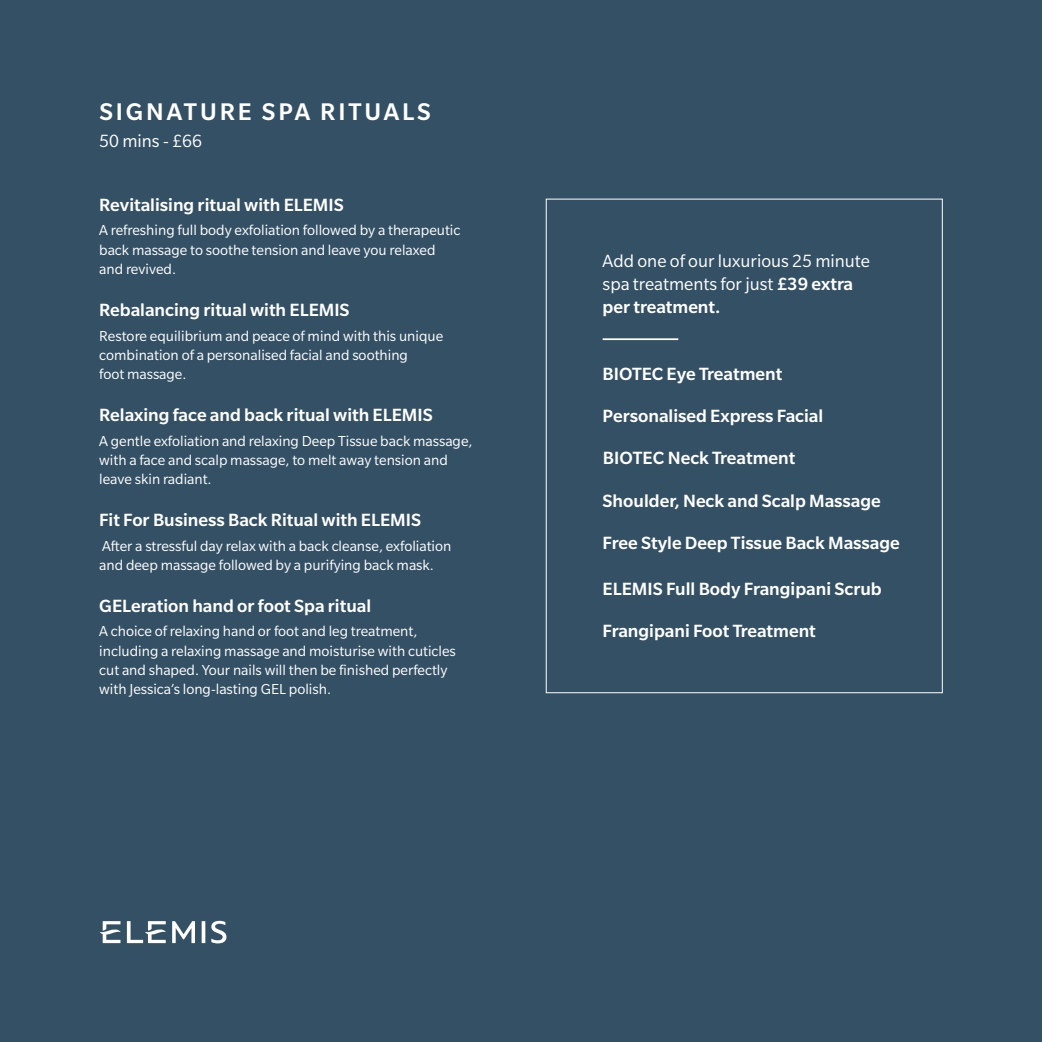
<style>
.page{position:relative;width:1042px;height:1042px;background:#345064}
.page>*{position:absolute;margin:0;border:0;box-sizing:border-box;transform-origin:0 0}
.t1{font:500 26.25px "Slate Pro";letter-spacing:.11em;color:#fff}
.t2{font:500 19.25px/42.4px "Slate Pro";color:#fff}
.t3{font:19.25px/22.8px "Slate Pro";color:#fff}
.t4{font:15.75px/19.2px "Slate Pro";color:#fff}
.s1{font-weight:500}
</style>
<div class="page">
<hr style="left:602px;top:338px;width:76px;height:2px;background:#fff">
<svg style="left:100px;top:921px;width:126px;height:22px"></svg>
<h1 class="t1" style="left:99px;top:97px;width:333px">SIGNATURE SPA RITUALS</h1>
<p class="t3" style="left:99px;top:130px;width:104px">50 mins - £66</p>
<p class="t2" style="left:99px;top:184px;width:246px">Revitalising ritual with ELEMIS</p>
<p class="t4" style="left:99px;top:221px;width:363px">A refreshing full body exfoliation followed by a therapeutic back massage to soothe tension and leave you relaxed and revived.</p>
<p class="t2" style="left:99px;top:289px;width:252px">Rebalancing ritual with ELEMIS</p>
<p class="t4" style="left:99px;top:326px;width:345px">Restore equilibrium and peace of mind with this unique combination of a personalised facial and soothing<br>foot massage.</p>
<p class="t2" style="left:99px;top:394px;width:335px">Relaxing face and back ritual with ELEMIS</p>
<p class="t4" style="left:99px;top:431px;width:375px">A gentle exfoliation and relaxing Deep Tissue back massage, with a face and scalp massage, to melt away tension and leave skin radiant.</p>
<p class="t2" style="left:99px;top:499px;width:323px">Fit For Business Back Ritual with ELEMIS</p>
<p class="t4" style="left:99px;top:536px;width:354px">After a stressful day relax with a back cleanse, exfoliation and deep massage followed by a purifying back mask.</p>
<p class="t2" style="left:99px;top:585px;width:273px">GELeration hand or foot Spa ritual</p>
<p class="t4" style="left:99px;top:622px;width:358px">A choice of relaxing hand or foot and leg treatment, including a relaxing massage and moisturise with cuticles cut and shaped. Your nails will then be finished perfectly with Jessica’s long-lasting GEL polish.</p>
<p class="t3" style="left:602px;top:250px;width:269px">Add one of our luxurious 25 minute spa treatments for just <span class="s1">£39 extra per treatment.</span></p>
<p class="t2" style="left:602px;top:352px;width:299px">BIOTEC Eye Treatment<br>Personalised Express Facial<br>BIOTEC Neck Treatment<br>Shoulder, Neck and Scalp Massage<br>Free Style Deep Tissue Back Massage</p>
<p class="t2" style="left:602px;top:567px;width:281px">ELEMIS Full Body Frangipani Scrub<br>Frangipani Foot Treatment</p>
</div>
